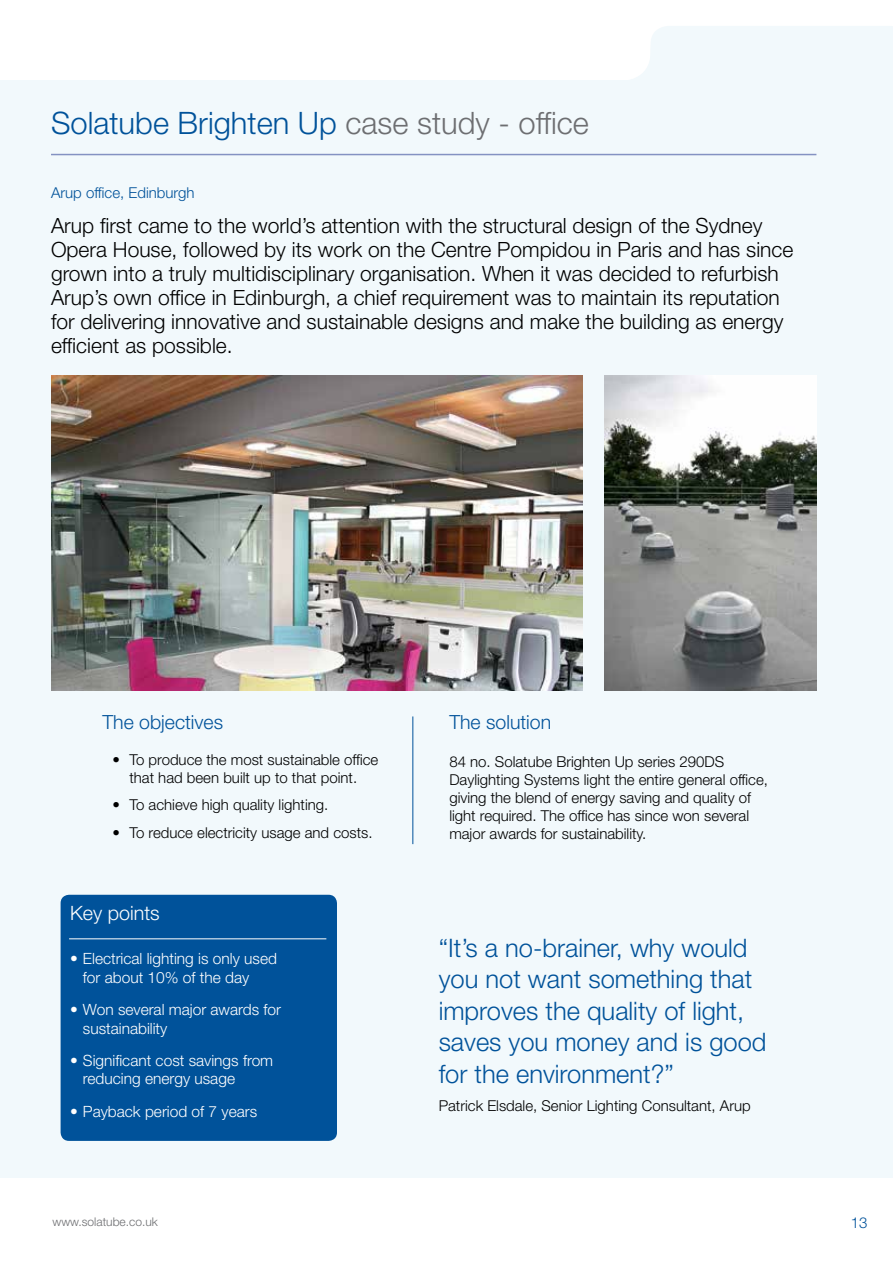
<style>
.page{position:relative;width:893px;height:1263px;background:#fff}
.page>*{position:absolute;margin:0;border:0;box-sizing:border-box;transform-origin:0 0}
.t1{font:300 30.9px "Helvetica Neue LT Std";color:#00529a}
.t2{font:300 25.5px/31.5px "Helvetica Neue LT Std";color:#00529a}
.t3{font:300 21px/24px "Helvetica Neue LT Std";color:#000}
.t4{font:300 19.8px "Helvetica Neue LT Std";color:#fff}
.t5{font:300 19.5px "Helvetica Neue LT Std";color:#00529a}
.t6{font:300 15.45px/18.3px "Helvetica Neue LT Std";color:#fff}
.t7{font:300 15px/18px "Helvetica Neue LT Std";color:#000;text-align:center}
.t8{font:300 15px "Helvetica Neue LT Std";color:#00529a}
.t9{font:300 12px "Helvetica Neue LT Std";color:#6d6e71}
.s1{color:#6d6e71}
</style>
<div class="page">
<div style="left:0;top:81px;width:893px;height:1097px;background:#f2f9fc"></div>
<hr style="left:51px;top:154px;width:765px;height:1px;background:#8492c2">
<div style="left:61px;top:895px;width:276px;height:246px;background:#00529a;border-radius:9px"></div>
<svg style="left:621px;top:26px;width:272px;height:55px"></svg>
<hr style="left:412px;top:716px;width:1px;height:128px;background:#00529a">
<hr style="left:69px;top:938px;width:257px;height:1px;background:#fff">
<img style="left:51px;top:375px;width:532px;height:315px">
<img style="left:604px;top:375px;width:212px;height:315px">
<h1 class="t1" style="left:51px;top:104px;width:539px">Solatube Brighten Up <span class="s1">case study - office</span></h1>
<p class="t8" style="left:51px;top:183px;width:145px">Arup office, Edinburgh</p>
<p class="t3" style="left:51px;top:213px;width:744px">Arup first came to the world’s attention with the structural design of the Sydney Opera House, followed by its work on the Centre Pompidou in Paris and has since grown into a truly multidisciplinary organisation. When it was decided to refurbish Arup’s own office in Edinburgh, a chief requirement was to maintain its reputation for delivering innovative and sustainable designs and make the building as energy efficient as possible.</p>
<p class="t5" style="left:102px;top:710px;width:122px">The objectives</p>
<p class="t7" style="left:112px;top:751px;width:267px">• To produce the most sustainable office that had been built up to that point.</p>
<p class="t7" style="left:112px;top:795px;width:217px">• To achieve high quality lighting.</p>
<p class="t7" style="left:112px;top:823px;width:262px">• To reduce electricity usage and costs.</p>
<p class="t4" style="left:70px;top:901px;width:91px">Key points</p>
<p class="t6" style="left:83px;top:949px;width:196px;text-indent:-13px">• Electrical lighting is only used for about 10% of the day</p>
<p class="t6" style="left:83px;top:1000px;width:200px;text-indent:-13px">• Won several major awards for sustainability</p>
<p class="t6" style="left:83px;top:1051px;width:192px;text-indent:-13px">• Significant cost savings from reducing energy usage</p>
<p class="t6" style="left:70px;top:1102px;width:189px">• Payback period of 7 years</p>
<p class="t5" style="left:449px;top:710px;width:103px">The solution</p>
<p class="t7" style="left:449px;top:752px;width:320px;text-align:left">84 no. Solatube Brighten Up series 290DS Daylighting Systems light the entire general office, giving the blend of energy saving and quality of light required. The office has since won several major awards for sustainability.</p>
<p class="t2" style="left:439px;top:931px;width:329px">“It’s a no-brainer, why would you not want something that improves the quality of light, saves you money and is good for the environment?”</p>
<p class="t7" style="left:439px;top:1096px;width:314px">Patrick Elsdale, Senior Lighting Consultant, Arup</p>
<p class="t9" style="left:52px;top:1214px;width:107px">www.solatube.co.uk</p>
<p class="t8" style="left:851px;top:1214px;width:18px">13</p>
</div>
